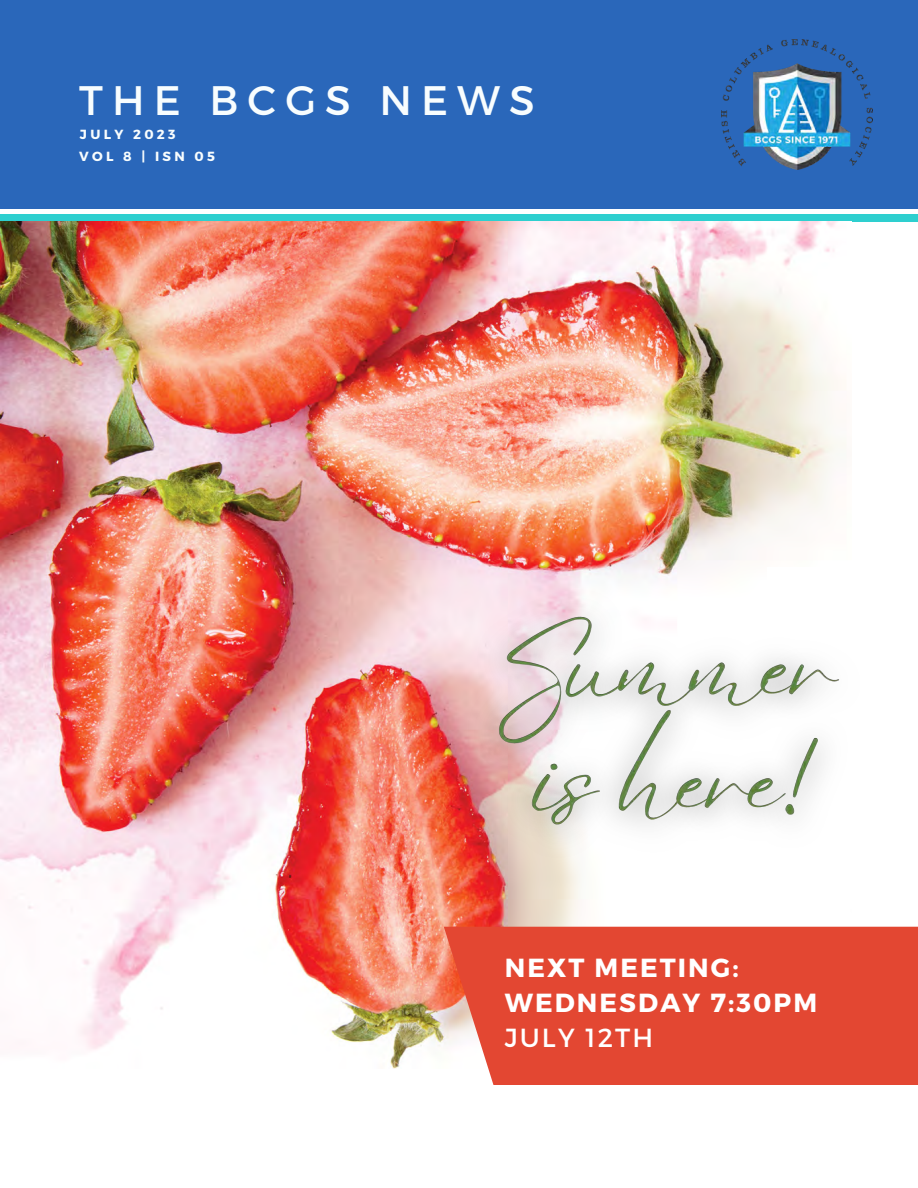
<style>
.page{position:relative;width:918px;height:1188px;background:#fff}
.page>*{position:absolute;margin:0;border:0;box-sizing:border-box;transform-origin:0 0}
.t1{font:41.1px "Montserrat";letter-spacing:.22em;color:#f8fdfe}
.t2{font:700 26.1px "Montserrat";letter-spacing:.08em;color:#fff}
.t3{font:26.1px "Montserrat";letter-spacing:.08em;color:#fff}
.t4{font:700 13.2px "Montserrat";letter-spacing:.25em;color:#f8fdfe}
</style>
<div class="page">
<div style="left:0;top:215px;width:918px;height:6px;background:#2ecfcf"></div>
<div style="left:0;top:0;width:918px;height:209px;background:#2a67ba"></div>
<img style="left:722px;top:39px;width:150px;height:131px">
<img style="left:0;top:221px;width:846px;height:848px">
<div style="left:444px;top:927px;width:474px;height:158px;background:#e34732"></div>
<div style="left:767px;top:567px;width:151px;height:340px;background:#fff"></div>
<img style="left:450px;top:577px;width:454px;height:383px">
<p class="t1" style="left:79px;top:74px;width:457px">THE BCGS NEWS</p>
<p class="t4" style="left:80px;top:126px;width:97px">JULY 2023</p>
<p class="t4" style="left:79px;top:148px;width:137px">VOL 8 | ISN 05</p>
<p class="t2" style="left:505px;top:951px;width:235px">NEXT MEETING:</p>
<p class="t2" style="left:505px;top:986px;width:314px">WEDNESDAY 7:30PM</p>
<p class="t3" style="left:505px;top:1021px;width:150px">JULY 12TH</p>
</div>
